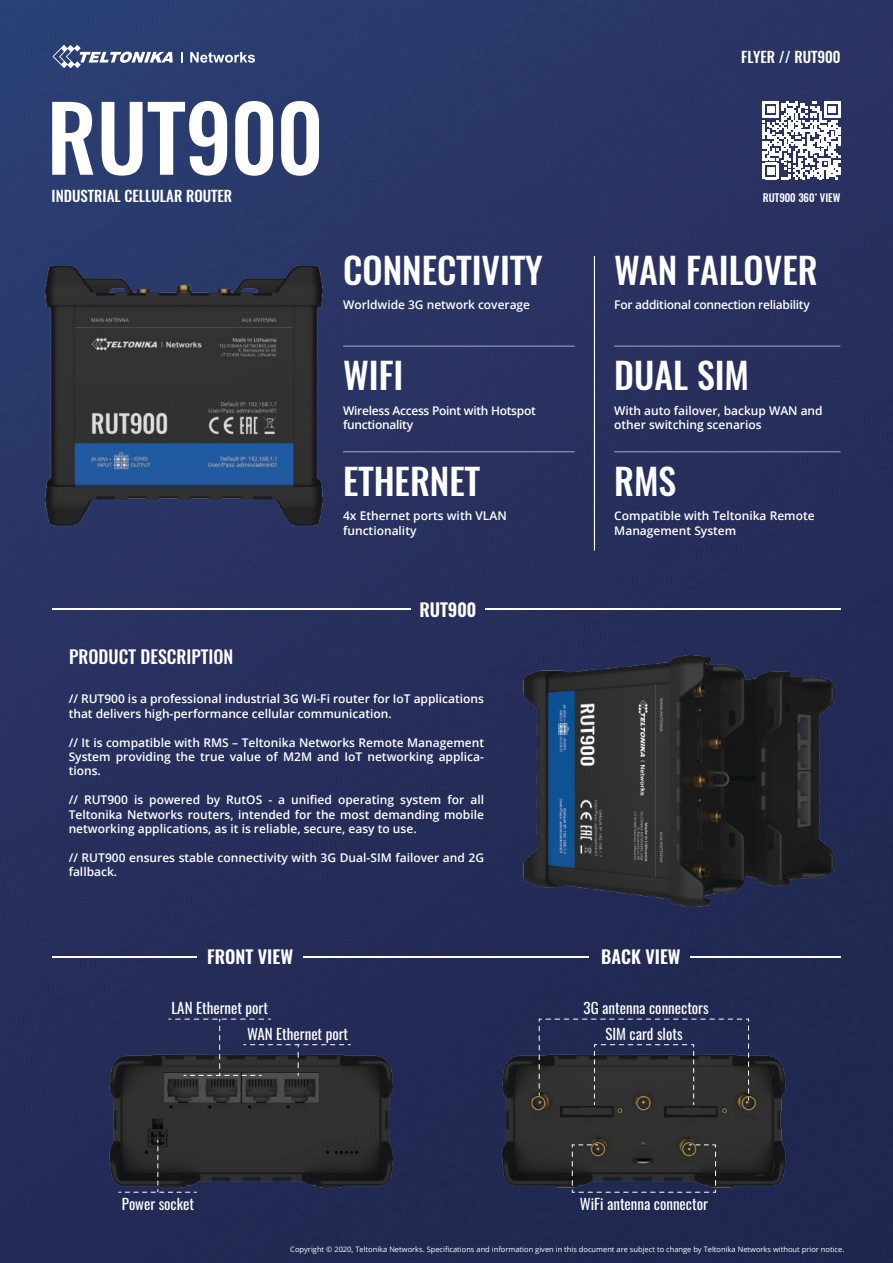
<style>
.page{position:relative;width:893px;height:1263px;background:#fff}
.page>*{position:absolute;margin:0;border:0;box-sizing:border-box;transform-origin:0 0}
.t1{font:500 90px "Oswald";color:#fff}
.t2{font:500 36px "Oswald";color:#fff}
.t3{font:600 18px "Oswald";color:#fff}
.t4{font:500 18px "Oswald";color:#fff}
.t5{font:15px "Oswald";color:#fff}
.t6{font:500 15px "Oswald";color:#fff}
.t7{font:600 12px/14.4px "Open Sans";color:#fff}
.t8{font:600 12px/14.4px "Open Sans";letter-spacing:-.025em;color:#fff}
.t9{font:500 10.65px "Oswald";color:#fff}
.t10{font:7.5px "Open Sans";color:#fff}
</style>
<div class="page">
<img style="left:0;top:0;width:893px;height:1263px">
<hr style="left:52px;top:608px;width:359px;height:1px;background:#fff">
<svg style="left:52px;top:45px;width:121px;height:23px"></svg>
<svg style="left:181px;top:52px;width:2px;height:11px"></svg>
<svg style="left:190px;top:52px;width:65px;height:11px"></svg>
<hr style="left:594px;top:256px;width:1px;height:295px;background:#fff">
<hr style="left:343px;top:346px;width:232px;height:1px;background:#fff">
<hr style="left:343px;top:451px;width:232px;height:1px;background:#fff">
<hr style="left:614px;top:346px;width:226px;height:1px;background:#fff">
<hr style="left:614px;top:451px;width:226px;height:1px;background:#fff">
<svg style="left:762px;top:101px;width:78px;height:78px"></svg>
<img style="left:484px;top:566px;width:397px;height:398px">
<img style="left:23px;top:835px;width:395px;height:428px">
<img style="left:418px;top:835px;width:434px;height:428px">
<img style="left:0;top:108px;width:421px;height:482px">
<svg style="left:119px;top:1140px;width:77px;height:53px;background:#28292e"></svg>
<svg style="left:572px;top:1144px;width:144px;height:49px;background:#2f3038"></svg>
<svg style="left:539px;top:1019px;width:210px;height:85px;background:#2c3040"></svg>
<svg style="left:169px;top:1019px;width:181px;height:57px;background:#2b304b"></svg>
<h1 class="t1" style="left:47px;top:75px;width:278px">RUT900</h1>
<p class="t6" style="left:52px;top:186px;width:182px">INDUSTRIAL CELLULAR ROUTER</p>
<p class="t6" style="left:741px;top:46px;width:101px">FLYER // RUT900</p>
<p class="t9" style="left:763px;top:190px;width:79px">RUT900 360 VIEW</p>
<h2 class="t2" style="left:343px;top:245px;width:201px">CONNECTIVITY</h2>
<h2 class="t2" style="left:614px;top:245px;width:205px">WAN FAILOVER</h2>
<p class="t7" style="left:343px;top:298px;width:189px">Worldwide 3G network coverage</p>
<h2 class="t2" style="left:343px;top:351px;width:62px">WIFI</h2>
<p class="t8" style="left:614px;top:298px;width:197px">For additional connection reliability</p>
<h2 class="t2" style="left:614px;top:351px;width:136px">DUAL SIM</h2>
<p class="t8" style="left:343px;top:403px;width:194px">Wireless Access Point with Hotspot functionality</p>
<p class="t7" style="left:614px;top:403px;width:210px">With auto failover, backup WAN and other switching scenarios</p>
<h2 class="t2" style="left:343px;top:456px;width:138px">ETHERNET</h2>
<p class="t7" style="left:343px;top:509px;width:165px">4x Ethernet ports with VLAN functionality</p>
<h2 class="t2" style="left:614px;top:456px;width:64px">RMS</h2>
<p class="t7" style="left:614px;top:509px;width:202px">Compatible with Teltonika Remote<br>Management System</p>
<h3 class="t3" style="left:419px;top:597px;width:58px">RUT900</h3>
<h3 class="t4" style="left:69px;top:644px;width:166px">PRODUCT DESCRIPTION</h3>
<p class="t7" style="left:69px;top:692px;width:417px">// RUT900 is a professional industrial 3G Wi-Fi router for IoT applications that delivers high-performance cellular communication.</p>
<p class="t7" style="left:69px;top:735px;width:417px;text-align:justify">// It is compatible with RMS – Teltonika Networks Remote Management System providing the true value of M2M and IoT networking applica&shy;tions.</p>
<p class="t7" style="left:69px;top:792px;width:417px;text-align:justify">// RUT900 is powered by RutOS - a unified operating system for all Teltonika Networks routers, intended for the most demanding mobile networking applications, as it is reliable, secure, easy to use.</p>
<p class="t7" style="left:69px;top:850px;width:417px">// RUT900 ensures stable connectivity with 3G Dual-SIM failover and 2G fallback.</p>
<h3 class="t3" style="left:207px;top:944px;width:87px">FRONT VIEW</h3>
<h3 class="t3" style="left:601px;top:944px;width:81px">BACK VIEW</h3>
<p class="t5" style="left:171px;top:995px;width:98px">LAN Ethernet port</p>
<p class="t5" style="left:584px;top:995px;width:127px">3G antenna connectors</p>
<p class="t5" style="left:247px;top:1020px;width:103px">WAN Ethernet port</p>
<p class="t5" style="left:605px;top:1020px;width:79px">SIM card slots</p>
<p class="t5" style="left:122px;top:1190px;width:74px">Power socket</p>
<p class="t5" style="left:580px;top:1190px;width:130px">WiFi antenna connector</p>
<p class="t10" style="left:290px;top:1244px;width:556px">Copyright © 2020, Teltonika Networks. Specifications and information given in this document are subject to change by Teltonika Networks without prior notice.</p>
</div>
